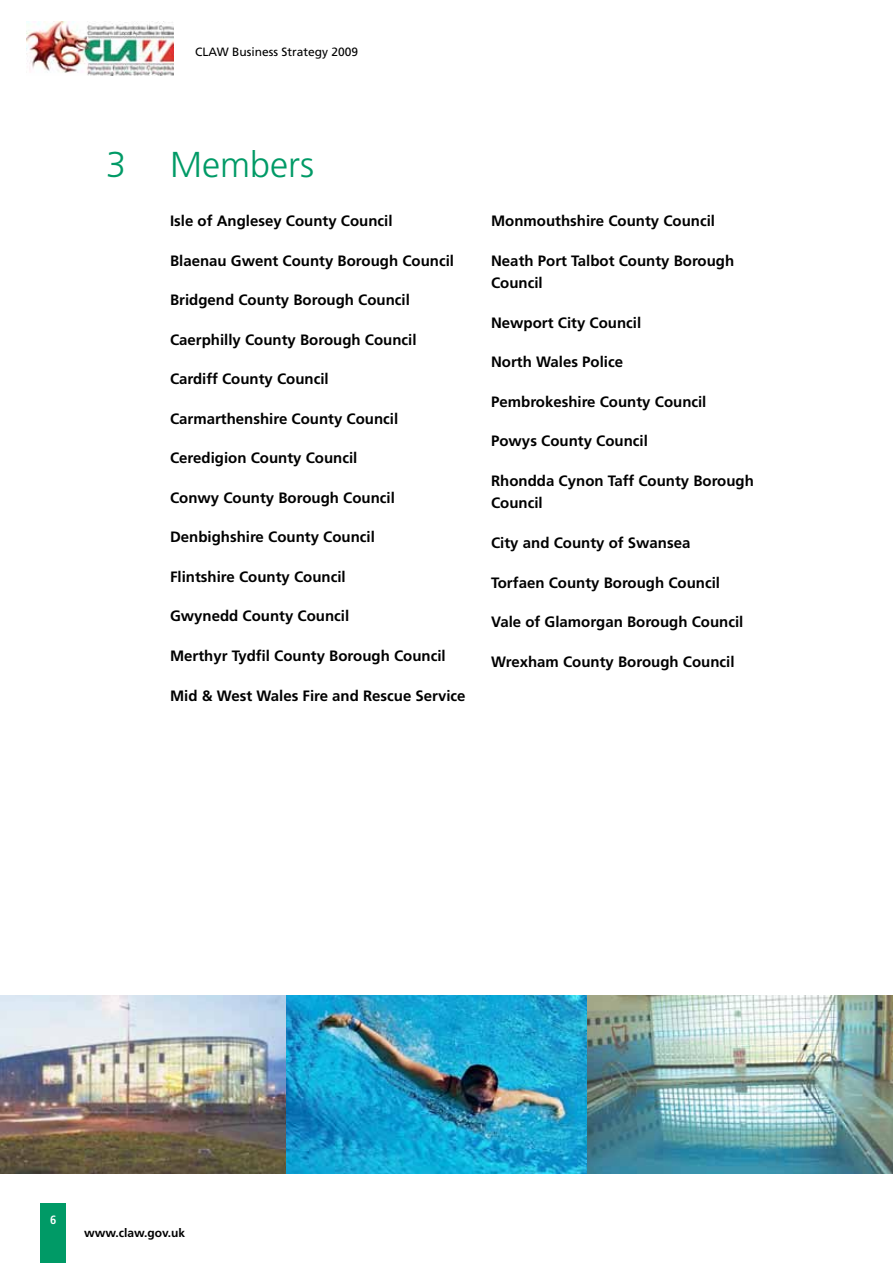
<style>
.page{position:relative;width:893px;height:1263px;background:#fff}
.page>*{position:absolute;margin:0;border:0;box-sizing:border-box;transform-origin:0 0}
.t1{font:300 36px "Frutiger";color:#009a66}
.t2{font:700 15px/22.5px "Frutiger";color:#000}
.t3{font:12px "Frutiger";color:#000}
.t4{font:700 12px "Frutiger";color:#000}
.t5{font:700 condensed 12px "Frutiger";color:#fff}
</style>
<div class="page">
<div style="left:40px;top:1203px;width:26px;height:60px;background:#009a66"></div>
<img style="left:27px;top:21px;width:146px;height:55px">
<img style="left:0;top:995px;width:893px;height:179px">
<p class="t3" style="left:195px;top:45px;width:165px">CLAW Business Strategy 2009</p>
<h1 class="t1" style="left:106px;top:144px;width:209px">3 Members</h1>
<p class="t2" style="left:170px;top:210px;width:224px">Isle of Anglesey County Council</p>
<p class="t2" style="left:170px;top:249px;width:285px">Blaenau Gwent County Borough Council</p>
<p class="t2" style="left:170px;top:289px;width:241px">Bridgend County Borough Council</p>
<p class="t2" style="left:170px;top:328px;width:248px">Caerphilly County Borough Council</p>
<p class="t2" style="left:170px;top:368px;width:160px">Cardiff County Council</p>
<p class="t2" style="left:170px;top:407px;width:230px">Carmarthenshire County Council</p>
<p class="t2" style="left:170px;top:447px;width:189px">Ceredigion County Council</p>
<p class="t2" style="left:170px;top:486px;width:226px">Conwy County Borough Council</p>
<p class="t2" style="left:170px;top:526px;width:206px">Denbighshire County Council</p>
<p class="t2" style="left:170px;top:565px;width:177px">Flintshire County Council</p>
<p class="t2" style="left:170px;top:605px;width:181px">Gwynedd County Council</p>
<p class="t2" style="left:170px;top:644px;width:277px">Merthyr Tydfil County Borough Council</p>
<p class="t2" style="left:170px;top:684px;width:297px">Mid &amp; West Wales Fire and Rescue Service</p>
<p class="t2" style="left:491px;top:210px;width:225px">Monmouthshire County Council</p>
<p class="t2" style="left:491px;top:249px;width:245px">Neath Port Talbot County Borough<br>Council</p>
<p class="t2" style="left:491px;top:311px;width:152px">Newport City Council</p>
<p class="t2" style="left:491px;top:351px;width:133px">North Wales Police</p>
<p class="t2" style="left:491px;top:390px;width:217px">Pembrokeshire County Council</p>
<p class="t2" style="left:491px;top:430px;width:158px">Powys County Council</p>
<p class="t2" style="left:491px;top:469px;width:264px">Rhondda Cynon Taff County Borough<br>Council</p>
<p class="t2" style="left:491px;top:531px;width:201px">City and County of Swansea</p>
<p class="t2" style="left:491px;top:571px;width:230px">Torfaen County Borough Council</p>
<p class="t2" style="left:491px;top:610px;width:254px">Vale of Glamorgan Borough Council</p>
<p class="t2" style="left:491px;top:650px;width:245px">Wrexham County Borough Council</p>
<p class="t5" style="left:50px;top:1212px;width:8px">6</p>
<p class="t4" style="left:84px;top:1225px;width:103px">www.claw.gov.uk</p>
</div>
